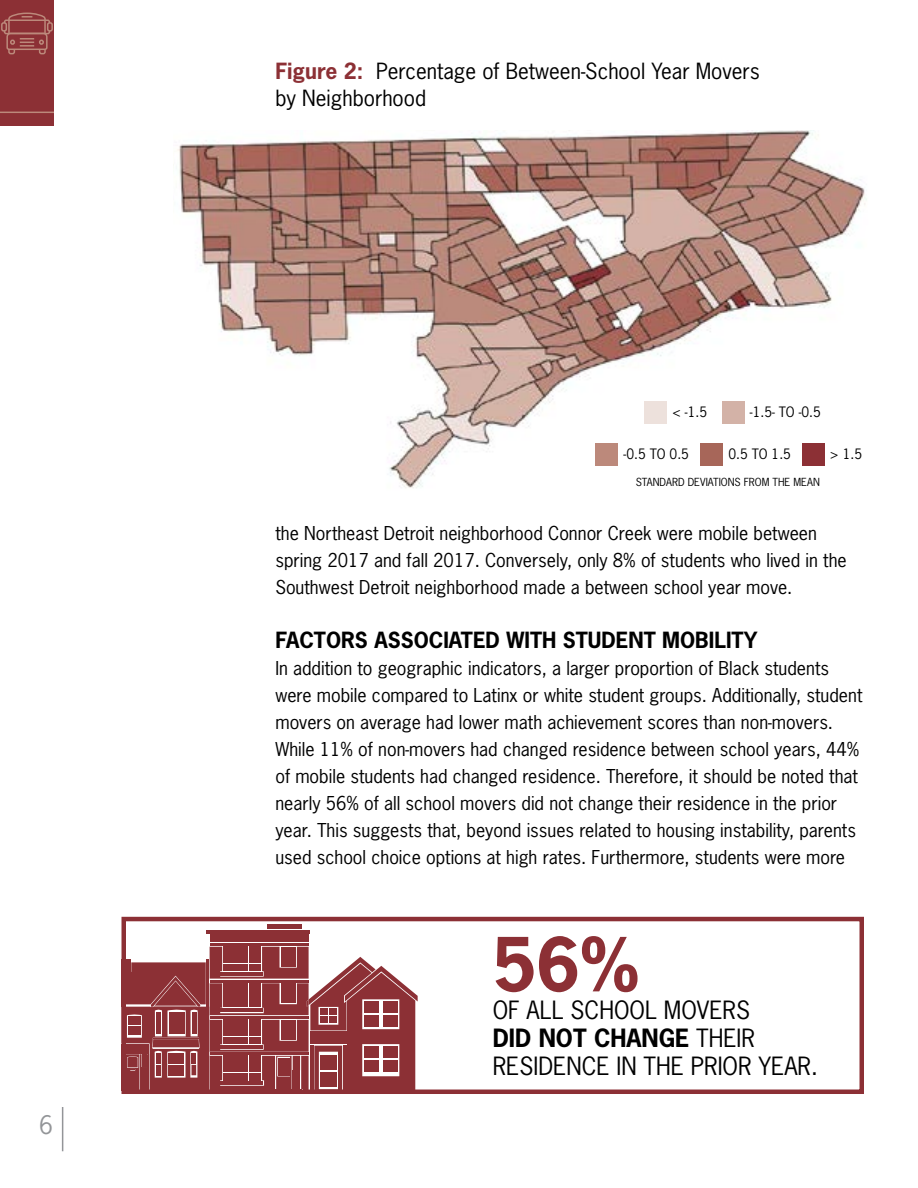
<style>
.page{position:relative;width:918px;height:1188px;background:#fff}
.page>*{position:absolute;margin:0;border:0;box-sizing:border-box;transform-origin:0 0}
.t1{font:700 70.05px "News Gothic Std";color:#8c3035}
.t2{font:24px "News Gothic Std";color:#939598}
.t3{font:23.7px/27.8px "News Gothic Std";color:#000}
.t4{font:21px/27px "News Gothic Std";color:#000}
.t5{font:700 21px "News Gothic Std";color:#000}
.t6{font:18px/27px "News Gothic Std";color:#000}
.t7{font:13.5px "News Gothic Std";color:#000}
.t8{font:10.5px "News Gothic Std";color:#000}
.s1{font-weight:700;color:#8c3035}
.s2{font-weight:700}
</style>
<div class="page">
<hr style="left:62px;top:1107px;width:1px;height:44px;background:#939598">
<div style="left:0;top:0;width:54px;height:125px;background:#8c3035"></div>
<hr style="left:0;top:112px;width:54px;height:1px;background:#bc897b">
<img style="left:177px;top:131px;width:690px;height:357px">
<div style="left:1px;top:22px;width:6px;height:10px;border:2px solid #bc897b;border-radius:2px"></div>
<div style="left:47px;top:22px;width:6px;height:10px;border:2px solid #bc897b;border-radius:2px"></div>
<svg style="left:3px;top:12px;width:48px;height:43px"></svg>
<div style="left:122px;top:917px;width:742px;height:177px;border:4px solid #8c3035"></div>
<hr style="left:267px;top:925px;width:34px;height:4px;background:#8c3035">
<hr style="left:210px;top:943px;width:99px;height:3px;background:#8c3035">
<svg style="left:121px;top:947px;width:297px;height:144px"></svg>
<div style="left:223px;top:1020px;width:25px;height:16px;background:#8c3035"></div>
<div style="left:249px;top:1020px;width:12px;height:16px;background:#8c3035"></div>
<div style="left:249px;top:1037px;width:12px;height:7px;background:#8c3035"></div>
<hr style="left:210px;top:1016px;width:99px;height:3px;background:#8c3035">
<hr style="left:210px;top:1052px;width:99px;height:3px;background:#8c3035">
<div style="left:210px;top:935px;width:98px;height:7px;background:#8c3035"></div>
<hr style="left:207px;top:930px;width:103px;height:4px;background:#8c3035">
<div style="left:644px;top:401px;width:23px;height:23px;background:#ede1dc"></div>
<div style="left:722px;top:401px;width:23px;height:23px;background:#d3b2a7"></div>
<div style="left:596px;top:444px;width:22px;height:22px;background:#bc897b"></div>
<div style="left:700px;top:444px;width:23px;height:22px;background:#a76659"></div>
<div style="left:802px;top:444px;width:23px;height:22px;background:#8c3035"></div>
<h2 class="t2" style="left:39px;top:1110px;width:15px">6</h2>
<p class="t4" style="left:275px;top:57px;width:486px"><span class="s1">Figure 2:</span> Percentage of Between-School Year Movers by Neighborhood</p>
<p class="t7" style="left:672px;top:403px;width:37px">&lt; -1.5</p>
<p class="t7" style="left:750px;top:403px;width:72px">-1.5- TO -0.5</p>
<p class="t7" style="left:624px;top:445px;width:67px">-0.5 TO 0.5</p>
<p class="t7" style="left:728px;top:445px;width:64px">0.5 TO 1.5</p>
<p class="t8" style="left:636px;top:475px;width:186px">STANDARD DEVIATIONS FROM THE MEAN</p>
<p class="t7" style="left:830px;top:445px;width:34px">&gt; 1.5</p>
<p class="t6" style="left:275px;top:520px;width:573px">the Northeast Detroit neighborhood Connor Creek were mobile between spring 2017 and fall 2017. Conversely, only 8% of students who lived in the<br>Southwest Detroit neighborhood made a between school year move.</p>
<p class="t5" style="left:275px;top:626px;width:484px">FACTORS ASSOCIATED WITH STUDENT MOBILITY</p>
<p class="t6" style="left:275px;top:655px;width:589px">In addition to geographic indicators, a larger proportion of Black students were mobile compared to Latinx or white student groups. Additionally, student movers on average had lower math achievement scores than non-movers.<br>While 11% of non-movers had changed residence between school years, 44% of mobile students had changed residence. Therefore, it should be noted that nearly 56% of all school movers did not change their residence in the prior year. This suggests that, beyond issues related to housing instability, parents used school choice options at high rates. Furthermore, students were more</p>
<h1 class="t1" style="left:493px;top:919px;width:148px">56%</h1>
<h3 class="t3" style="left:493px;top:996px;width:327px">OF ALL SCHOOL MOVERS<br><span class="s2">DID NOT CHANGE</span> THEIR<br>RESIDENCE IN THE PRIOR YEAR.</h3>
</div>
